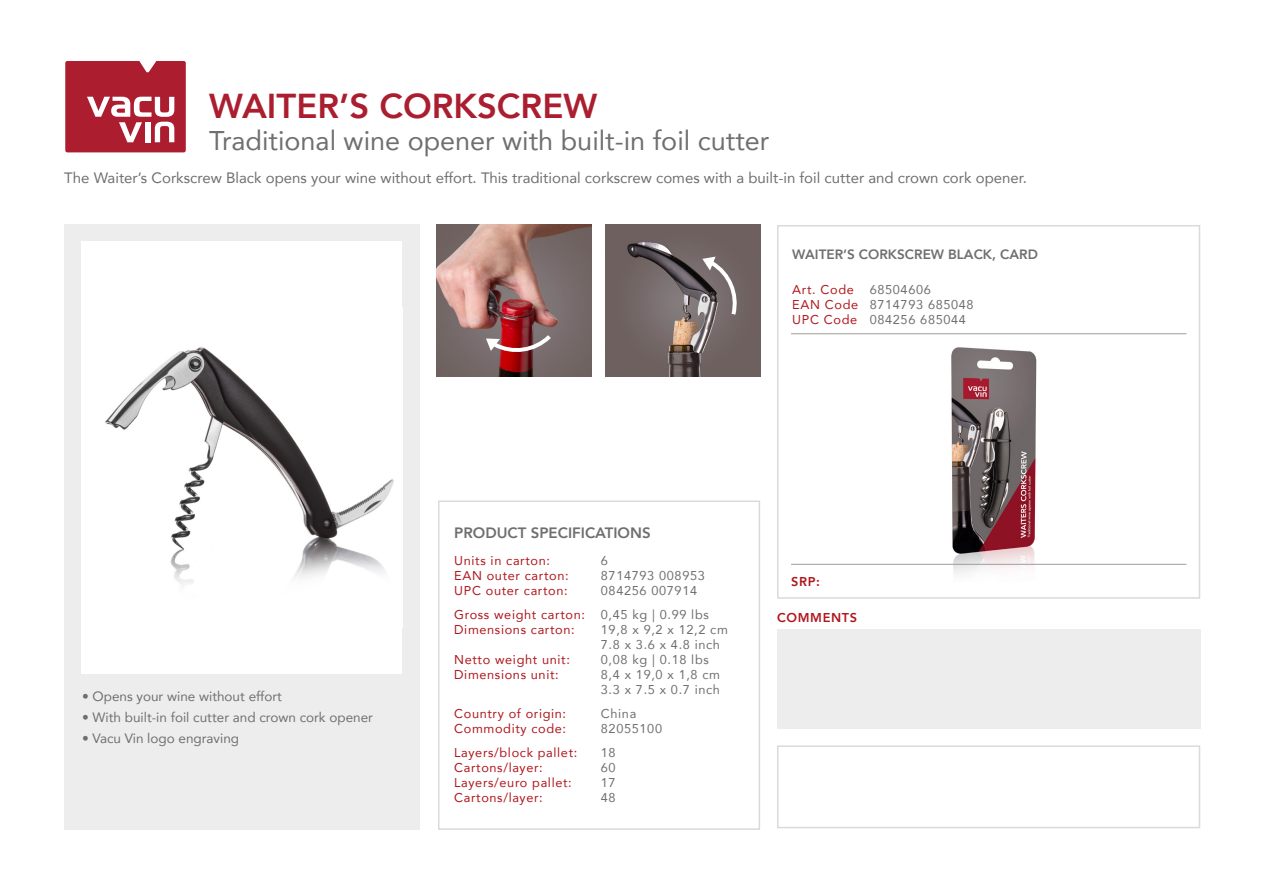
<style>
.page{position:relative;width:1263px;height:893px;background:#fff}
.page>*{position:absolute;margin:0;border:0;box-sizing:border-box;transform-origin:0 0}
.t1{font:800 34.5px "Avenir";color:#ab1e30}
.t2{font:27px "Avenir";color:#706f6f}
.t3{font:15px "Avenir";color:#706f6f}
.t4{font:800 15px "Avenir";color:#706f6f}
.t5{font:13.5px "Avenir";color:#706f6f}
.t6{font:800 13.5px "Avenir";color:#706f6f}
.t7{font:12.75px/15px "Avenir";letter-spacing:.05em;color:#af161c}
.t8{font:12.75px/15px "Avenir";letter-spacing:.05em;color:#706f6f}
.t9{font:800 12.75px "Avenir";letter-spacing:.05em;color:#af161c}
</style>
<div class="page">
<div style="left:65px;top:225px;width:355px;height:605px;background:#ededed"></div>
<div style="left:438px;top:500px;width:322px;height:330px;border:2px solid #dadada"></div>
<div style="left:777px;top:745px;width:423px;height:83px;border:2px solid #dadada"></div>
<svg style="left:65px;top:61px;width:121px;height:91px;background:#b73e4e"></svg>
<div style="left:82px;top:241px;width:320px;height:433px;background:#fff"></div>
<img style="left:105px;top:347px;width:289px;height:237px">
<div style="left:777px;top:225px;width:423px;height:374px;border:2px solid #dadada"></div>
<div style="left:777px;top:629px;width:423px;height:100px;background:#ededed"></div>
<img style="left:876px;top:347px;width:238px;height:227px">
<hr style="left:791px;top:564px;width:395px;height:1px;background:#9d9d9c">
<hr style="left:791px;top:333px;width:395px;height:1px;background:#9d9d9c">
<img style="left:436px;top:225px;width:155px;height:152px">
<img style="left:605px;top:225px;width:155px;height:152px">
<svg style="left:486px;top:335px;width:65px;height:21px"></svg>
<svg style="left:702px;top:257px;width:38px;height:58px;background:#887f7f"></svg>
<h1 class="t1" style="left:209px;top:79px;width:390px">WAITER’S CORKSCREW</h1>
<h2 class="t2" style="left:209px;top:119px;width:562px">Traditional wine opener with built-in foil cutter</h2>
<p class="t3" style="left:64px;top:166px;width:964px">The Waiter’s Corkscrew Black opens your wine without effort. This traditional corkscrew comes with a built-in foil cutter and crown cork opener.</p>
<p class="t6" style="left:792px;top:243px;width:247px">WAITER’S CORKSCREW BLACK, CARD</p>
<p class="t5" style="left:82px;top:686px;width:201px">• Opens your wine without effort</p>
<p class="t5" style="left:82px;top:707px;width:292px">• With built-in foil cutter and crown cork opener</p>
<p class="t5" style="left:82px;top:728px;width:159px">• Vacu Vin logo engraving</p>
<p class="t7" style="left:792px;top:281px;width:67px">Art. Code<br>EAN Code<br>UPC Code</p>
<p class="t8" style="left:870px;top:281px;width:105px">68504606<br>8714793 685048<br>084256 685044</p>
<p class="t4" style="left:454px;top:521px;width:198px">PRODUCT SPECIFICATIONS</p>
<p class="t7" style="left:454px;top:552px;width:116px">Units in carton:<br>EAN outer carton:<br>UPC outer carton:</p>
<p class="t7" style="left:454px;top:606px;width:132px">Gross weight carton:<br>Dimensions carton:</p>
<p class="t7" style="left:454px;top:651px;width:117px">Netto weight unit:<br>Dimensions unit:</p>
<p class="t7" style="left:454px;top:705px;width:113px">Country of origin:<br>Commodity code:</p>
<p class="t7" style="left:454px;top:744px;width:125px">Layers/block pallet:<br>Cartons/layer:<br>Layers/euro pallet:<br>Cartons/layer:</p>
<p class="t8" style="left:601px;top:552px;width:105px">6<br>8714793 008953<br>084256 007914</p>
<p class="t8" style="left:601px;top:606px;width:128px">0,45 kg | 0.99 lbs<br>19,8 x 9,2 x 12,2 cm<br>7.8 x 3.6 x 4.8 inch<br>0,08 kg | 0.18 lbs<br>8,4 x 19,0 x 1,8 cm<br>3.3 x 7.5 x 0.7 inch</p>
<p class="t8" style="left:601px;top:705px;width:63px">China<br>82055100</p>
<p class="t8" style="left:601px;top:744px;width:16px;text-align:justify">18<br>60<br>17<br>48</p>
<p class="t9" style="left:791px;top:572px;width:30px">SRP:</p>
<p class="t9" style="left:777px;top:608px;width:82px">COMMENTS</p>
</div>
